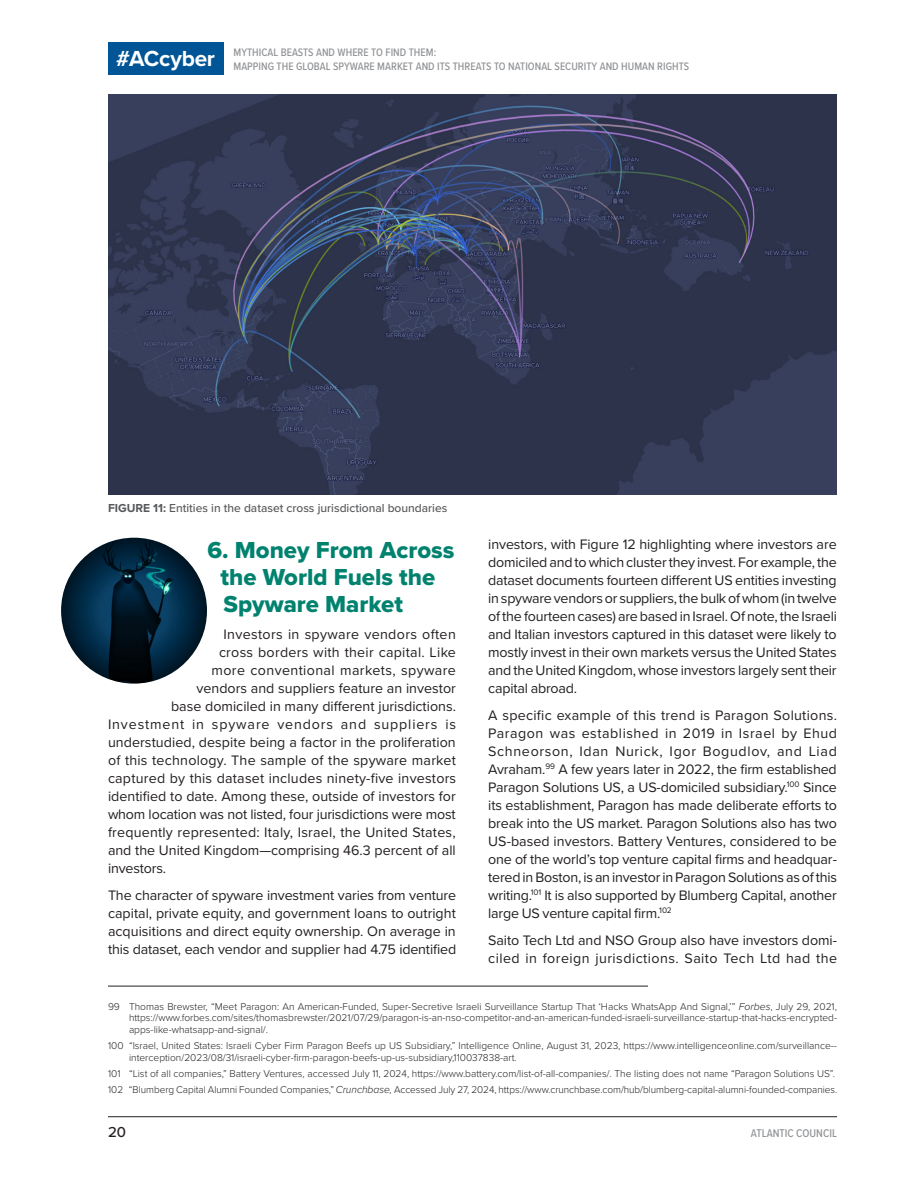
<style>
.page{position:relative;width:918px;height:1188px;background:#fff}
.page>*{position:absolute;margin:0;border:0;box-sizing:border-box;transform-origin:0 0}
.head_2_numbered{font:24px/27px "Proxima Nova Extrabld";color:#00826f}
.t1{font:500 15px "Proxima Nova";color:#231f20}
.text__Proxima_MAIN_body_text{font:14.25px/18px "Proxima Nova";color:#231f20;text-align:justify}
.text__Proxima_MAIN_body_text-2{font:14.25px "Proxima Nova";letter-spacing:.025em;color:#231f20}
.text__Proxima_MAIN_body_text-3{font:14.25px "Proxima Nova";letter-spacing:.06em;color:#231f20}
.text__Proxima_MAIN_body_text-4{font:14.25px "Proxima Nova";letter-spacing:.02em;color:#231f20}
.photo_caption{font:500 12px "Proxima Nova";color:#57585a}
.t2{font:500 11.7px "Proxima Nova Cond";color:#8f9194}
.t3{font:500 11.25px/13.5px "Proxima Nova Cond";letter-spacing:.005em;color:#8f9194}
.Proxima_footnote{font:300 10.2px/11.7px "Proxima Nova";color:#231f20;text-align:justify}
.s1{font-weight:700}
.s2{font-style:italic;font-size:10.5px}
</style>
<div class="page">
<hr style="left:108px;top:1116px;width:729px;height:1px;background:#231f20">
<div style="left:108px;top:42px;width:115px;height:33px;background:#005596"></div>
<hr style="left:108px;top:986px;width:540px;height:1px;background:#231f20">
<img style="left:108px;top:94px;width:729px;height:400px">
<img style="left:61px;top:538px;width:146px;height:146px;border-radius:73px">
<p class="t3" style="left:116px;top:45px;width:574px;text-indent:117px">MYTHICAL BEASTS AND WHERE TO FIND THEM:<br><sup>#ACcyber</sup> MAPPING THE GLOBAL SPYWARE MARKET AND ITS THREATS TO NATIONAL SECURITY AND HUMAN RIGHTS</p>
<p class="photo_caption" style="left:108px;top:500px;width:341px"><span class="s1">FIGURE 11:</span> Entities in the dataset cross jurisdictional boundaries</p>
<p class="head_2_numbered" style="left:220px;top:536px;width:236px;text-indent:-14px">6. Money From Across the World Fuels the<br>Spyware Market</p>
<p class="text__Proxima_MAIN_body_text-2" style="left:224px;top:624px;width:234px">Investors in spyware vendors often</p>
<p class="text__Proxima_MAIN_body_text-4" style="left:219px;top:642px;width:238px">cross borders with their capital. Like</p>
<p class="text__Proxima_MAIN_body_text-2" style="left:212px;top:660px;width:246px">more conventional markets, spyware</p>
<p class="text__Proxima_MAIN_body_text" style="left:196px;top:679px;width:261px">vendors and suppliers feature an investor</p>
<p class="text__Proxima_MAIN_body_text" style="left:171px;top:697px;width:287px">base domiciled in many different jurisdictions.</p>
<p class="text__Proxima_MAIN_body_text-3" style="left:108px;top:714px;width:350px">Investment in spyware vendors and suppliers is</p>
<p class="text__Proxima_MAIN_body_text" style="left:108px;top:733px;width:349px">understudied, despite being a factor in the proliferation</p>
<p class="text__Proxima_MAIN_body_text" style="left:108px;top:751px;width:349px">of this technology. The sample of the spyware market</p>
<p class="text__Proxima_MAIN_body_text" style="left:108px;top:769px;width:350px">captured by this dataset includes ninety-five investors</p>
<p class="text__Proxima_MAIN_body_text" style="left:108px;top:787px;width:349px">identified to date. Among these, outside of investors for</p>
<p class="text__Proxima_MAIN_body_text" style="left:108px;top:805px;width:349px">whom location was not listed, four jurisdictions were most</p>
<p class="text__Proxima_MAIN_body_text" style="left:108px;top:823px;width:349px">frequently represented: Italy, Israel, the United States,</p>
<p class="text__Proxima_MAIN_body_text" style="left:108px;top:841px;width:349px">and the United Kingdom—comprising 46.3 percent of all</p>
<p class="text__Proxima_MAIN_body_text" style="left:108px;top:859px;width:60px">investors.</p>
<p class="text__Proxima_MAIN_body_text" style="left:108px;top:886px;width:350px">The character of spyware investment varies from venture capital, private equity, and government loans to outright acquisitions and direct equity ownership. On average in this dataset, each vendor and supplier had 4.75 identified</p>
<p class="text__Proxima_MAIN_body_text" style="left:488px;top:535px;width:350px">investors, with Figure 12 highlighting where investors are domiciled and to which cluster they invest. For example, the dataset documents fourteen different US entities investing in spyware vendors or suppliers, the bulk of whom (in twelve of the fourteen cases) are based in Israel. Of note, the Israeli and Italian investors captured in this dataset were likely to mostly invest in their own markets versus the United States and the United Kingdom, whose investors largely sent their capital abroad.</p>
<p class="text__Proxima_MAIN_body_text" style="left:488px;top:706px;width:350px">A specific example of this trend is Paragon Solutions.<br>Paragon was established in 2019 in Israel by Ehud Schneorson, Idan Nurick, Igor Bogudlov, and Liad Avraham.<sup>99</sup> A few years later in 2022, the firm established Paragon Solutions US, a US-domiciled subsidiary.<sup>100</sup> Since its establishment, Paragon has made deliberate efforts to break into the US market. Paragon Solutions also has two US-based investors. Battery Ventures, considered to be one of the world’s top venture capital firms and headquar&shy;tered in Boston, is an investor in Paragon Solutions as of this writing.<sup>101</sup> It is also supported by Blumberg Capital, another large US venture capital firm.<sup>102</sup></p>
<p class="text__Proxima_MAIN_body_text" style="left:488px;top:931px;width:351px">Saito Tech Ltd and NSO Group also have investors domi&shy;ciled in foreign jurisdictions. Saito Tech Ltd had the</p>
<p class="Proxima_footnote" style="left:129px;top:1000px;width:710px;text-indent:-21px">99 Thomas Brewster, “Meet Paragon: An American-Funded, Super-Secretive Israeli Surveillance Startup That ‘Hacks WhatsApp And Signal,’” <span class="s2">Forbes</span>, July 29, 2021, https://www.forbes.com/sites/thomasbrewster/2021/07/29/paragon-is-an-nso-competitor-and-an-american-funded-israeli-surveillance-startup-that-hacks-encrypted&shy;apps-like-whatsapp-and-signal/.</p>
<p class="Proxima_footnote" style="left:129px;top:1040px;width:710px;text-indent:-21px">100 “Israel, United States: Israeli Cyber Firm Paragon Beefs up US Subsidiary,” Intelligence Online, August 31, 2023, https://www.intelligenceonline.com/surveillance-- interception/2023/08/31/israeli-cyber-firm-paragon-beefs-up-us-subsidiary,110037838-art.</p>
<p class="Proxima_footnote" style="left:108px;top:1067px;width:729px">101 “List of all companies,” Battery Ventures, accessed July 11, 2024, https://www.battery.com/list-of-all-companies/. The listing does not name “Paragon Solutions US”.</p>
<p class="Proxima_footnote" style="left:108px;top:1084px;width:731px">102 “Blumberg Capital Alumni Founded Companies,” <span class="s2">Crunchbase,</span> Accessed July 27, 2024, https://www.crunchbase.com/hub/blumberg-capital-alumni-founded-companies.</p>
<p class="t1" style="left:108px;top:1121px;width:20px">20</p>
<p class="t2" style="left:751px;top:1125px;width:88px">ATLANTIC COUNCIL</p>
</div>
